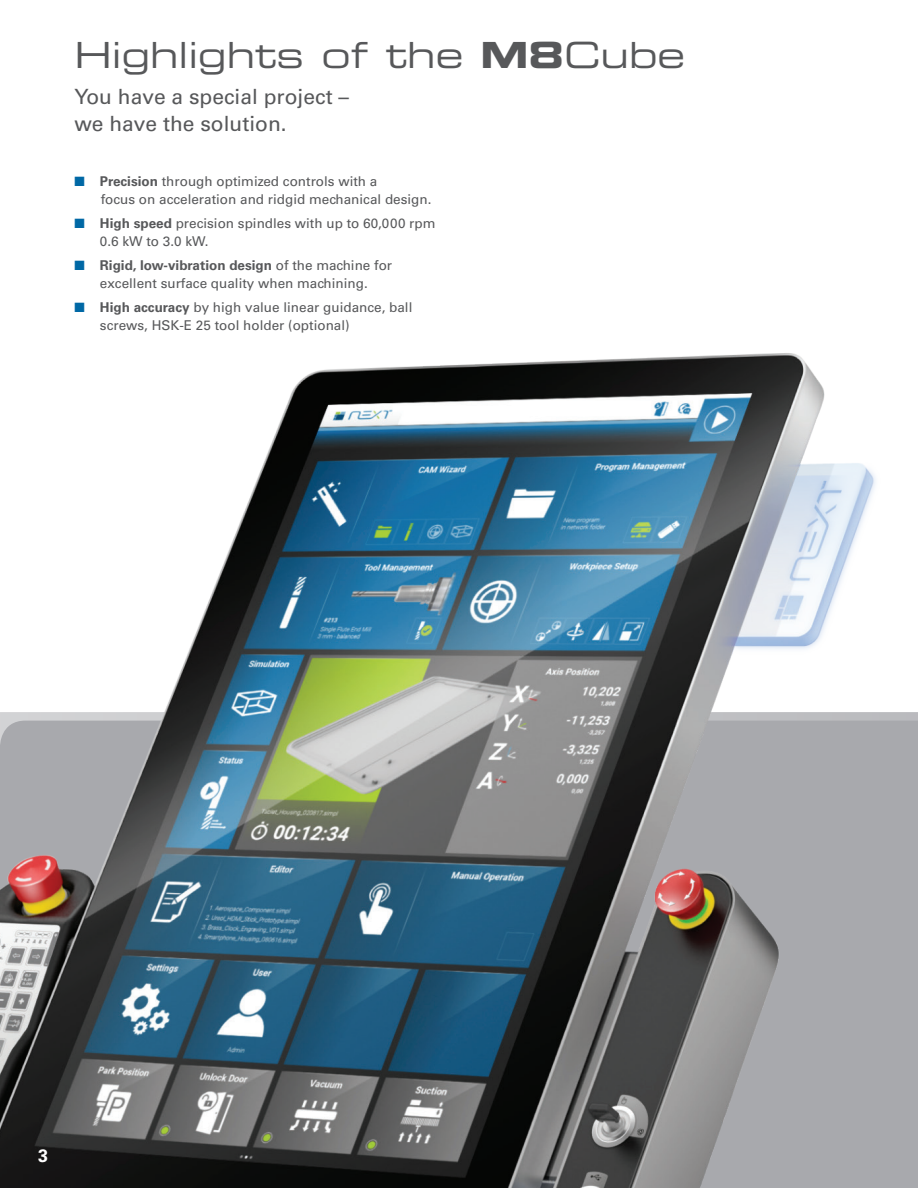
<style>
.page{position:relative;width:918px;height:1188px;background:#fff}
.page>*{position:absolute;margin:0;border:0;box-sizing:border-box;transform-origin:0 0}
.t1{font:36px "Eurostile LT Extended Two";color:#57585a}
.t2{font:21px/27px "Univers LT";color:#57585a}
.t3{font:700 18px "Univers LT";color:#fff}
.t4{font:13.5px/18px "Univers LT";color:#57585a}
.s1{font-family:"Eurostile LT Bold Extended Two"}
.s2{color:#0068a5}
.s3{font-weight:700}
</style>
<div class="page">
<img style="left:0;top:353px;width:918px;height:835px">
<h1 class="t1" style="left:74px;top:30px;width:612px">Highlights of the <span class="s1">M8</span>Cube</h1>
<h2 class="t2" style="left:74px;top:83px;width:276px">You have a special project – we have the solution.</h2>
<p class="t4" style="left:101px;top:172px;width:332px;text-indent:-26px"><span class="s2">■</span> <span class="s3">Precision</span> through optimized controls with a<br>focus on acceleration and ridgid mechanical design.</p>
<p class="t4" style="left:100px;top:214px;width:337px;text-indent:-26px"><span class="s2">■</span> <span class="s3">High speed</span> precision spindles with up to 60,000 rpm<br>0.6 kW to 3.0 kW.</p>
<p class="t4" style="left:74px;top:256px;width:319px;text-align:center"><span class="s2">■</span> <span class="s3">Rigid, low-vibration design</span> of the machine for excellent surface quality when machining.</p>
<p class="t4" style="left:100px;top:298px;width:314px;text-indent:-26px"><span class="s2">■</span> <span class="s3">High accuracy</span> by high value linear guidance, ball screws, HSK-E 25 tool holder (optional)</p>
<h3 class="t3" style="left:38px;top:1146px;width:12px">3</h3>
</div>
